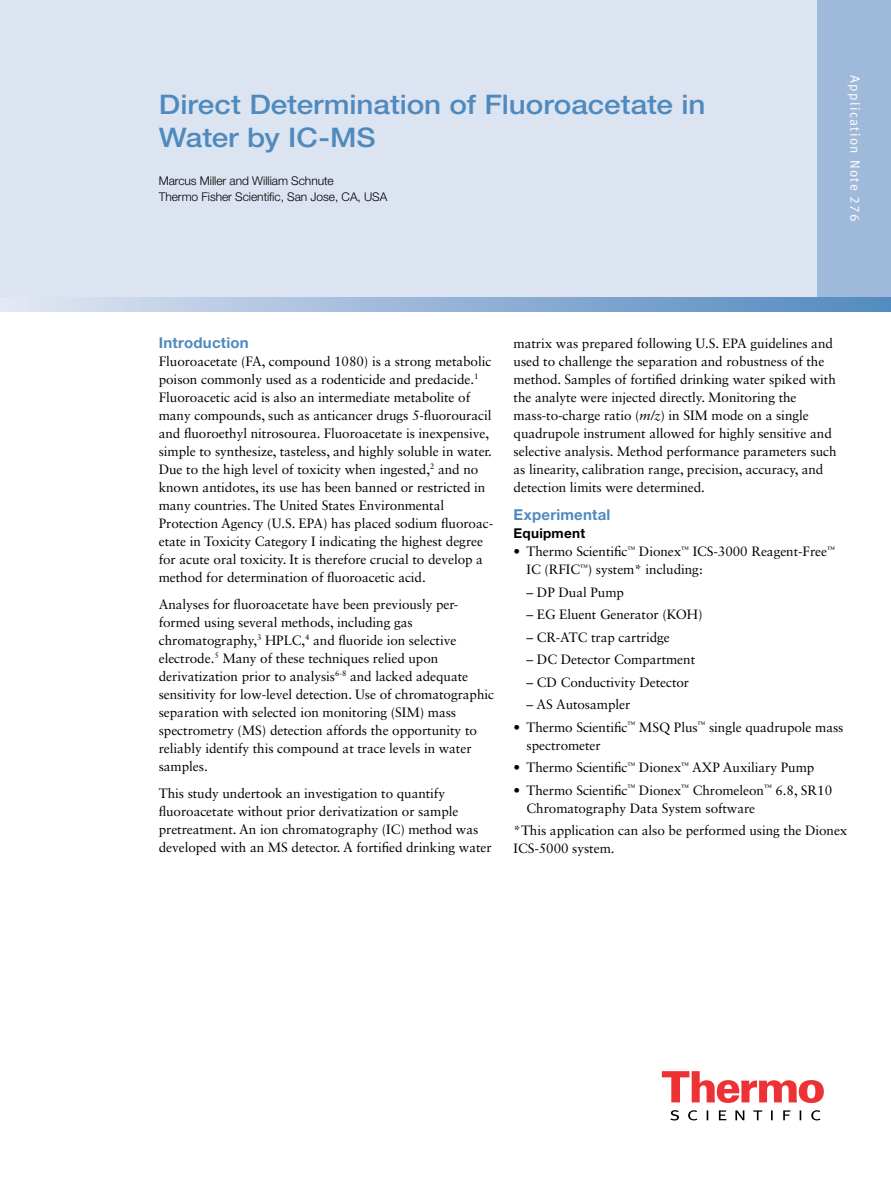
<style>
.page{position:relative;width:891px;height:1188px;background:#fff}
.page>*{position:absolute;margin:0;border:0;box-sizing:border-box;transform-origin:0 0}
.t1{font:500 27px/33px "Helvetica Neue LT Std";letter-spacing:-.005em;color:#4f8abe;scale:1.1 1}
.t2{font:700 15px "Helvetica Neue LT Std";letter-spacing:.015em;color:#4f8abe}
.t3{font:13.5px/18px "Sabon LT Std";letter-spacing:-.005em;color:#000}
.t4{font:13.5px "Meta Normal LF";letter-spacing:.1em;color:#fff}
.t5{font:700 13.5px "Helvetica Neue LT Std";letter-spacing:.02em;color:#000}
.t6{font:300 12px/16.5px "Helvetica Neue LT Std";letter-spacing:-.005em;color:#000}
.s1{font-style:italic}
</style>
<div class="page">
<div style="left:0;top:0;width:891px;height:303px;background:#dde4f1"></div>
<div style="left:817px;top:0;width:74px;height:303px;background:#9fb9da"></div>
<svg style="left:0;top:297px;width:891px;height:15px;background:#98b6d8"></svg>
<svg style="left:662px;top:1071px;width:162px;height:32px"></svg>
<svg style="left:670px;top:1110px;width:151px;height:10px"></svg>
<h1 class="t1" style="left:159px;top:87px;width:498px">Direct Determination of Fluoroacetate in<br>Water by IC-MS</h1>
<p class="t6" style="left:159px;top:172px;width:230px">Marcus Miller and William Schnute<br>Thermo Fisher Scientific, San Jose, CA, USA</p>
<p class="t4" style="left:863px;top:75px;width:148px;rotate:90deg">Application Note 276</p>
<p class="t2" style="left:159px;top:333px;width:92px">Introduction</p>
<p class="t3" style="left:159px;top:352px;width:336px">Fluoroacetate (FA, compound 1080) is a strong metabolic poison commonly used as a rodenticide and predacide.<sup>1<br></sup>Fluoroacetic acid is also an intermediate metabolite of many compounds, such as anticancer drugs 5-fluorouracil and fluoroethyl nitrosourea. Fluoroacetate is inexpensive, simple to synthesize, tasteless, and highly soluble in water.<br>Due to the high level of toxicity when ingested,<sup>2</sup> and no known antidotes, its use has been banned or restricted in many countries. The United States Environmental Protection Agency (U.S. EPA) has placed sodium fluoroac&shy;etate in Toxicity Category I indicating the highest degree for acute oral toxicity. It is therefore crucial to develop a method for determination of fluoroacetic acid.</p>
<p class="t3" style="left:159px;top:595px;width:337px">Analyses for fluoroacetate have been previously per&shy;formed using several methods, including gas chromatography,<sup>3</sup> HPLC,<sup>4</sup> and fluoride ion selective electrode.<sup>5</sup> Many of these techniques relied upon derivatization prior to analysis<sup>6-8</sup> and lacked adequate sensitivity for low-level detection. Use of chromatographic separation with selected ion monitoring (SIM) mass spectrometry (MS) detection affords the opportunity to reliably identify this compound at trace levels in water samples.</p>
<p class="t3" style="left:159px;top:784px;width:334px">This study undertook an investigation to quantify fluoroacetate without prior derivatization or sample pretreatment. An ion chromatography (IC) method was developed with an MS detector. A fortified drinking water</p>
<p class="t3" style="left:514px;top:334px;width:324px">matrix was prepared following U.S. EPA guidelines and used to challenge the separation and robustness of the method. Samples of fortified drinking water spiked with the analyte were injected directly. Monitoring the mass-to-charge ratio (<span class="s1">m/z</span>) in SIM mode on a single quadrupole instrument allowed for highly sensitive and selective analysis. Method performance parameters such as linearity, calibration range, precision, accuracy, and detection limits were determined.</p>
<p class="t2" style="left:514px;top:506px;width:98px">Experimental</p>
<p class="t5" style="left:514px;top:525px;width:73px">Equipment</p>
<p class="t3" style="left:527px;top:542px;width:310px;text-indent:-13px">• Thermo Scientific<sup>™</sup> Dionex<sup>™</sup> ICS-3000 Reagent-Free<sup>™<br></sup>IC (RFIC<sup>™</sup>) system* including:</p>
<p class="t3" style="left:527px;top:583px;width:99px">– DP Dual Pump</p>
<p class="t3" style="left:527px;top:605px;width:178px">– EG Eluent Generator (KOH)</p>
<p class="t3" style="left:527px;top:628px;width:145px">– CR-ATC trap cartridge</p>
<p class="t3" style="left:527px;top:650px;width:170px">– DC Detector Compartment</p>
<p class="t3" style="left:527px;top:673px;width:164px">– CD Conductivity Detector</p>
<p class="t3" style="left:527px;top:696px;width:105px">– AS Autosampler</p>
<p class="t3" style="left:527px;top:718px;width:318px;text-indent:-13px">• Thermo Scientific<sup>™</sup> MSQ Plus<sup>™</sup> single quadrupole mass spectrometer</p>
<p class="t3" style="left:514px;top:758px;width:302px">• Thermo Scientific<sup>™</sup> Dionex<sup>™</sup> AXP Auxiliary Pump</p>
<p class="t3" style="left:527px;top:781px;width:307px;text-indent:-13px">• Thermo Scientific<sup>™</sup> Dionex<sup>™</sup> Chromeleon<sup>™</sup> 6.8, SR10<br>Chromatography Data System software</p>
<p class="t3" style="left:514px;top:821px;width:335px">*This application can also be performed using the Dionex<br>ICS-5000 system.</p>
</div>
